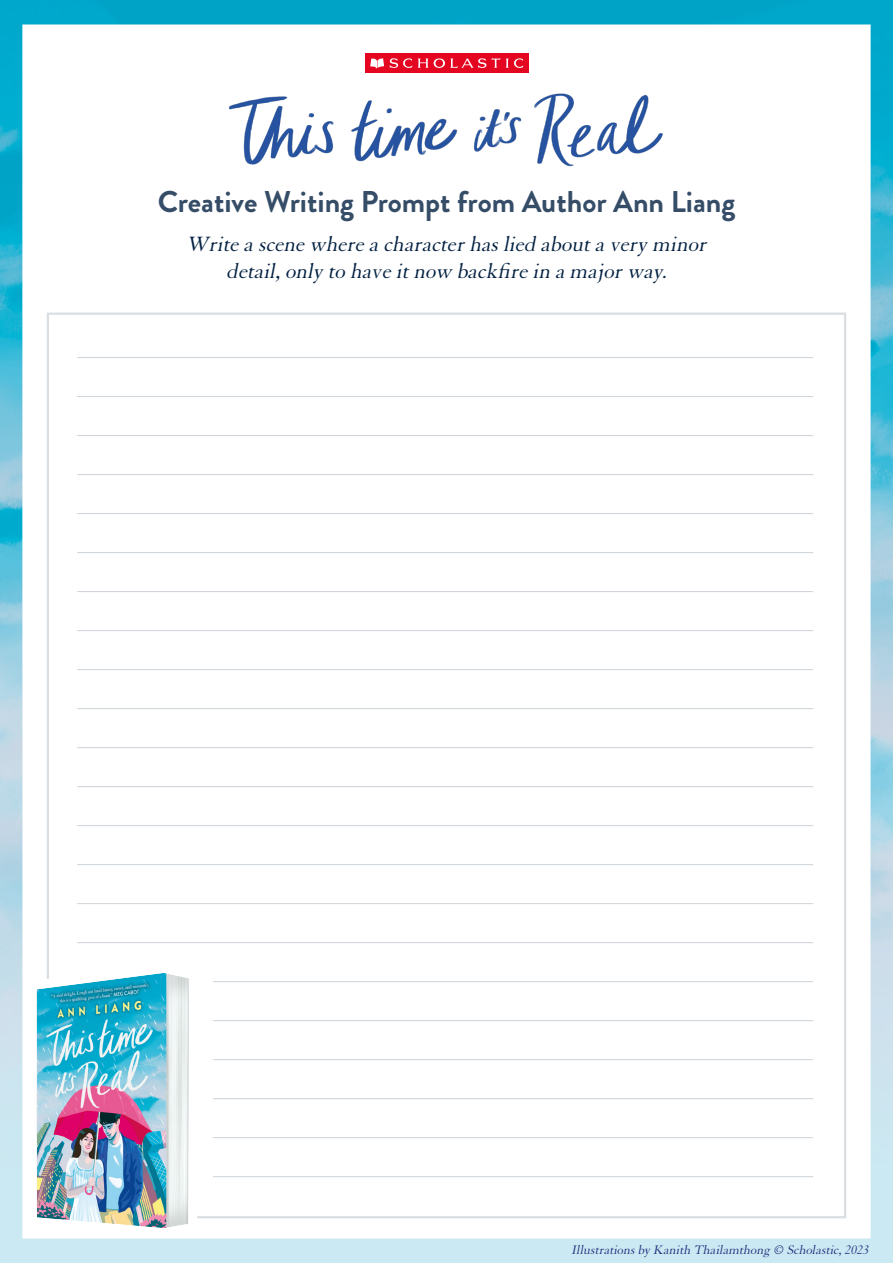
<style>
.page{position:relative;width:893px;height:1263px;background:#fff}
.page>*{position:absolute;margin:0;border:0;box-sizing:border-box;transform-origin:0 0}
.t1{font:700 30px "Brandon Grotesque";color:#364d68}
.t2{font:italic 22.5px/27px "Granjon LT Std";color:#032142;text-align:center}
.t3{font:italic 13.5px "Granjon LT Std";color:#283583}
</style>
<div class="page">
<img style="left:0;top:0;width:893px;height:1263px">
<div style="left:365px;top:53px;width:163px;height:20px;background:#e40521"></div>
<svg style="left:370px;top:58px;width:14px;height:10px"></svg>
<svg style="left:390px;top:58px;width:133px;height:10px"></svg>
<img style="left:220px;top:84px;width:453px;height:90px">
<hr style="left:77px;top:357px;width:736px;height:1px;background:#cdd3d9">
<hr style="left:77px;top:396px;width:736px;height:1px;background:#cdd3d9">
<hr style="left:77px;top:435px;width:736px;height:1px;background:#cdd3d9">
<hr style="left:77px;top:474px;width:736px;height:1px;background:#cdd3d9">
<hr style="left:77px;top:513px;width:736px;height:1px;background:#cdd3d9">
<hr style="left:77px;top:552px;width:736px;height:1px;background:#cdd3d9">
<hr style="left:77px;top:591px;width:736px;height:1px;background:#cdd3d9">
<hr style="left:77px;top:630px;width:736px;height:1px;background:#cdd3d9">
<hr style="left:77px;top:669px;width:736px;height:1px;background:#cdd3d9">
<hr style="left:77px;top:708px;width:736px;height:1px;background:#cdd3d9">
<hr style="left:77px;top:747px;width:736px;height:1px;background:#cdd3d9">
<hr style="left:77px;top:786px;width:736px;height:1px;background:#cdd3d9">
<hr style="left:77px;top:825px;width:736px;height:1px;background:#cdd3d9">
<hr style="left:77px;top:864px;width:736px;height:1px;background:#cdd3d9">
<hr style="left:77px;top:903px;width:736px;height:1px;background:#cdd3d9">
<hr style="left:77px;top:942px;width:736px;height:1px;background:#cdd3d9">
<hr style="left:213px;top:981px;width:600px;height:1px;background:#cdd3d9">
<hr style="left:213px;top:1020px;width:600px;height:1px;background:#cdd3d9">
<hr style="left:213px;top:1059px;width:600px;height:1px;background:#cdd3d9">
<hr style="left:213px;top:1098px;width:600px;height:1px;background:#cdd3d9">
<hr style="left:213px;top:1137px;width:600px;height:1px;background:#cdd3d9">
<hr style="left:213px;top:1176px;width:600px;height:1px;background:#cdd3d9">
<img style="left:22px;top:957px;width:181px;height:285px">
<h1 class="t1" style="left:158px;top:180px;width:579px">Creative Writing Prompt from Author Ann Liang</h1>
<p class="t2" style="left:187px;top:231px;width:526px">Write a scene where a characterhaslied abouta very minor detail,only to have itnow backfire in a majorway.</p>
<p class="t3" style="left:571px;top:1242px;width:301px">Illustrationsby Kanith Thailamthong © Scholastic,2023</p>
</div>
